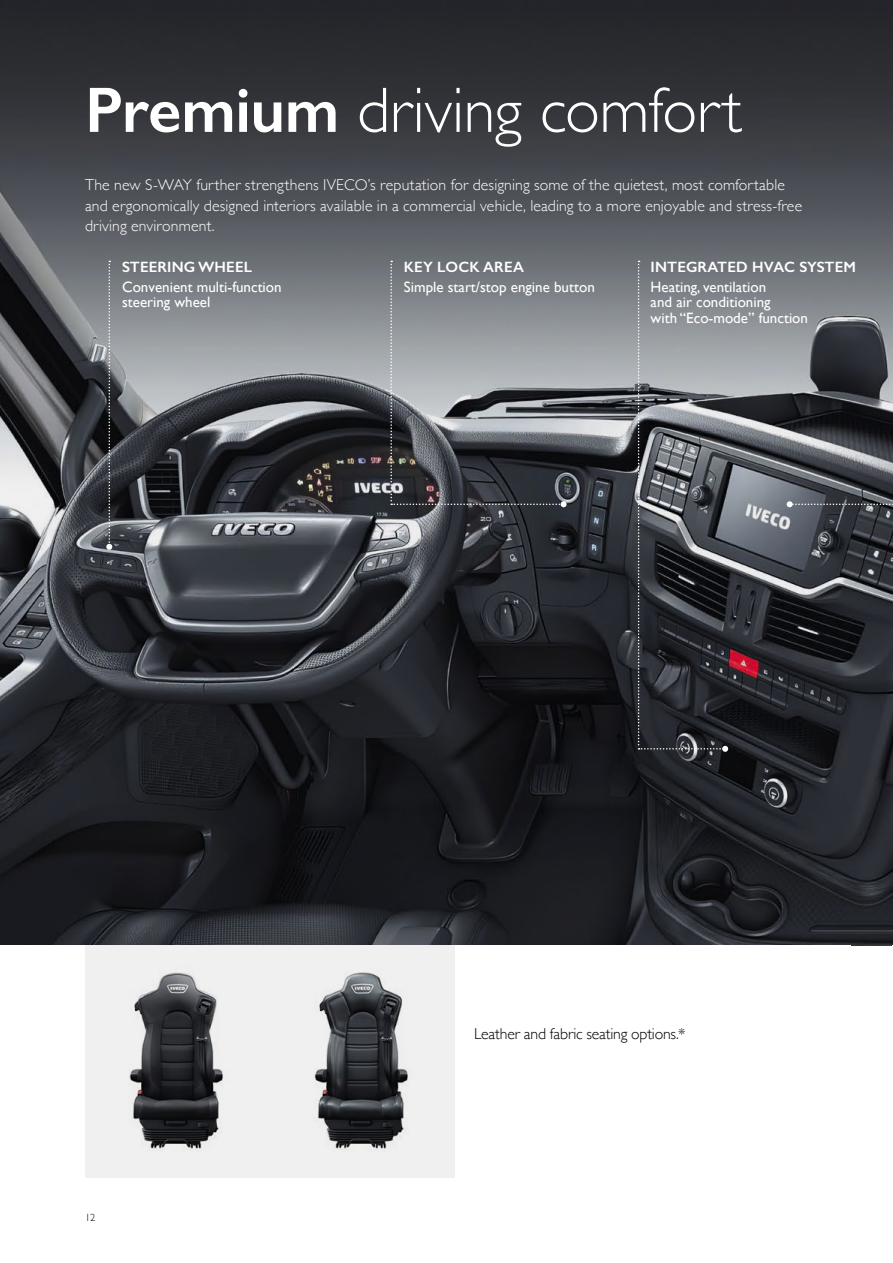
<style>
.page{position:relative;width:893px;height:1263px;background:#fff}
.page>*{position:absolute;margin:0;border:0;box-sizing:border-box;transform-origin:0 0}
.t1{font:300 64.5px "Gill Sans";letter-spacing:-.005em;color:#fff}
.t2{font:300 15.75px/20.2px "Gill Sans";letter-spacing:.01em;color:#fff}
.t3{font:300 15.75px "Gill Sans";letter-spacing:-.01em;color:#000}
.t4{font:15px/15.8px "Gill Sans";color:#fff}
.t5{font:600 15px "Gill Sans";letter-spacing:.01em;color:#fff}
.t6{font:300 10.5px "Gill Sans";color:#000}
.s1{font-weight:600}
</style>
<div class="page">
<img style="left:0;top:0;width:893px;height:945px">
<svg style="left:106px;top:261px;width:6px;height:289px"></svg>
<svg style="left:390px;top:261px;width:177px;height:246px"></svg>
<svg style="left:638px;top:261px;width:90px;height:491px"></svg>
<svg style="left:787px;top:501px;width:106px;height:6px"></svg>
<div style="left:85px;top:945px;width:370px;height:233px;background:#f0f0f0"></div>
<img style="left:129px;top:972px;width:279px;height:177px">
<h1 class="t1" style="left:85px;top:60px;width:658px"><span class="s1">Premium</span> driving comfort</h1>
<p class="t2" style="left:85px;top:174px;width:719px">The new S-WAY further strengthens IVECO’s reputation for designing some of the quietest, most comfortable and ergonomically designed interiors available in a commercial vehicle, leading to a more enjoyable and stress-free driving environment.</p>
<p class="t4" style="left:122px;top:224px;width:90px">steering wheel</p>
<p class="t4" style="left:143px;top:224px;width:90px">steering wheel</p>
<p class="t5" style="left:122px;top:257px;width:131px">STEERING WHEEL</p>
<p class="t4" style="left:122px;top:279px;width:161px;line-height:15px">Convenient multi-function steering wheel</p>
<p class="t5" style="left:404px;top:257px;width:121px">KEY LOCK AREA</p>
<p class="t4" style="left:404px;top:278px;width:192px">Simple start/stop engine button</p>
<p class="t5" style="left:651px;top:257px;width:207px">INTEGRATED HVAC SYSTEM</p>
<p class="t4" style="left:651px;top:278px;width:159px">Heating, ventilation<br>and air conditioning<br>with “Eco-mode” function</p>
<p class="t6" style="left:85px;top:1210px;width:12px">12</p>
<p class="t3" style="left:474px;top:1021px;width:213px">Leather and fabric seating options.*</p>
</div>
